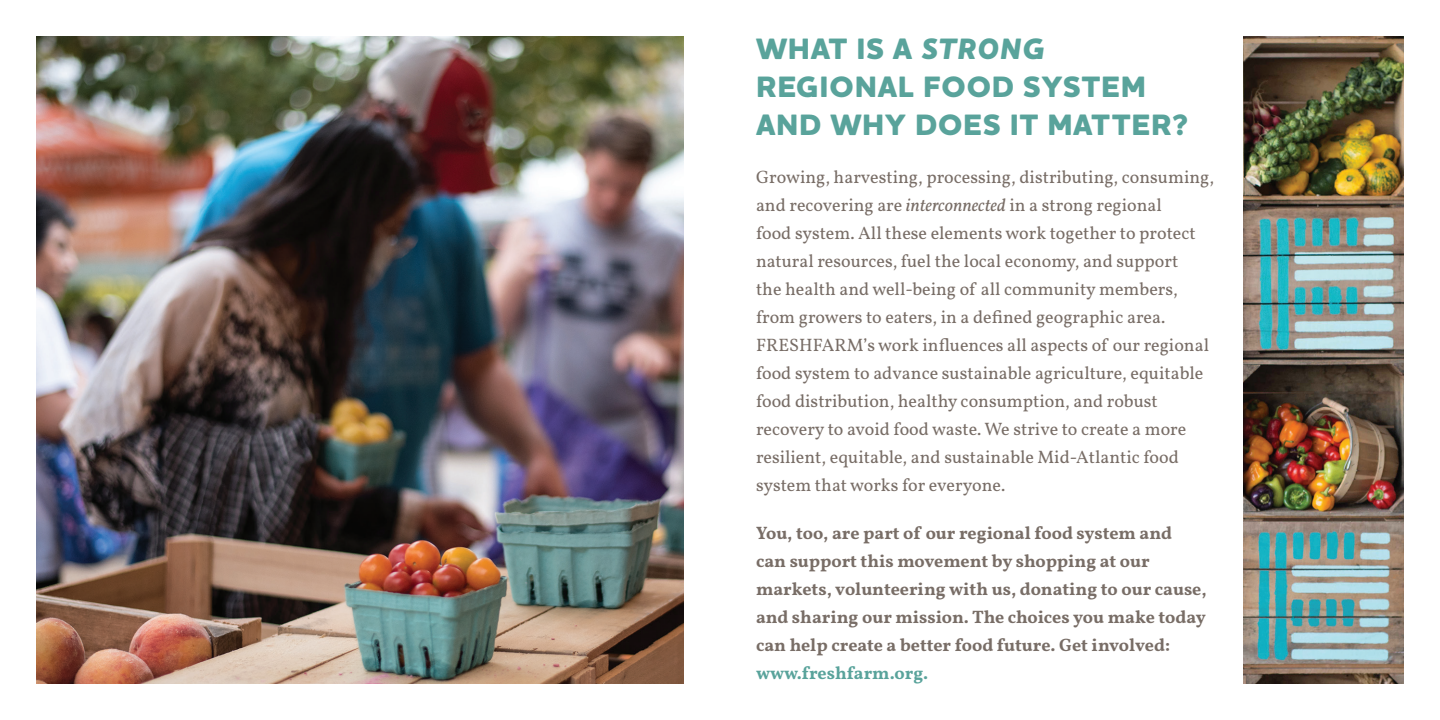
<style>
.page{position:relative;width:1440px;height:720px;background:#fff}
.page>*{position:absolute;margin:0;border:0;box-sizing:border-box;transform-origin:0 0}
.t1{font:800 30px/38px "Houschka Pro";letter-spacing:.03em;color:#59a39b}
.t2{font:18px/28px "Vollkorn";color:#786d66}
.t3{font:700 18px/28px "Vollkorn";color:#786d66}
.s1{font-style:italic}
.s2{color:#59a39b}
</style>
<div class="page">
<img style="left:36px;top:36px;width:648px;height:648px">
<img style="left:1243px;top:36px;width:161px;height:648px">
<p class="t1" style="left:756px;top:31px;width:434px">WHAT IS A <span class="s1">STRONG<br></span>REGIONAL FOOD SYSTEM<br>AND WHY DOES IT MATTER?</p>
<p class="t2" style="left:756px;top:162px;width:460px">Growing, harvesting, processing, distributing, consuming, and recovering are <span class="s1">interconnected</span> in a strong regional<br>food system. All these elements work together to protect natural resources, fuel the local economy, and support<br>the health and well-being of all community members, from growers to eaters, in a defined geographic area.<br>FRESHFARM’s work influences all aspects of our regional food system to advance sustainable agriculture, equitable food distribution, healthy consumption, and robust recovery to avoid food waste. We strive to create a more resilient, equitable, and sustainable Mid-Atlantic food system that works for everyone.</p>
<p class="t3" style="left:756px;top:518px;width:452px">You, too, are part of our regional food system and<br>can support this movement by shopping at our markets, volunteering with us, donating to our cause, and sharing our mission. The choices you make today can help create a better food future. Get involved: <span class="s2">www.freshfarm.org.</span></p>
</div>
